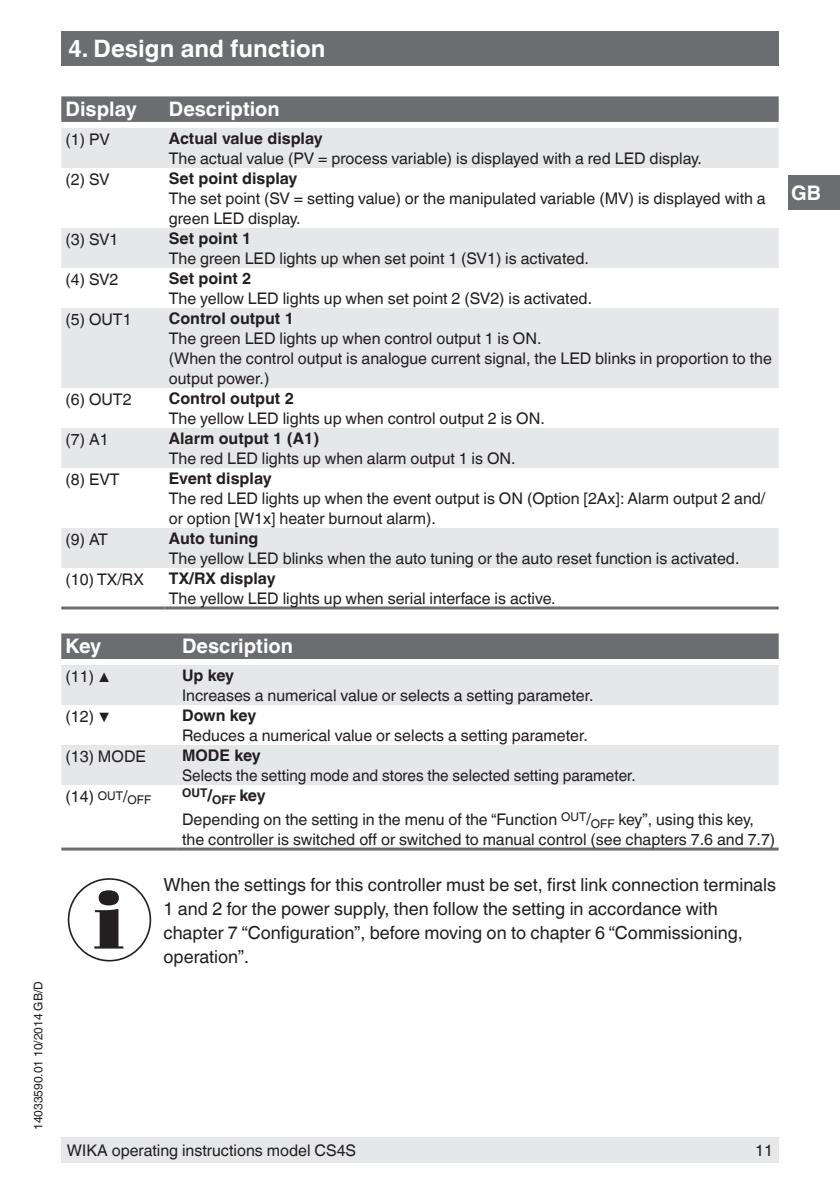
<style>
.page{position:relative;width:840px;height:1191px;background:#fff}
.page>*{position:absolute;margin:0;border:0;box-sizing:border-box;transform-origin:0 0}
.t1{font:700 24px "Helvetica World";color:#fff}
.t2{font:700 20px "Helvetica World";color:#fff}
.t3{font:18px/24px "Helvetica World";color:#231f20}
.t4{font:16px/20px "Helvetica World";color:#231f20}
.t5{font:700 16px "Helvetica World";color:#231f20}
.t6{font:16px "Helvetica World";color:#231f20;scale:.96 1}
.t7{font:12px "Helvetica World";color:#231f20}
.t8{font:700 12px "Helvetica World";color:#231f20}
.s1{font-size:16px}
</style>
<div class="page">
<div style="left:61px;top:31px;width:717px;height:34px;background:#6c6d70"></div>
<div style="left:61px;top:1137px;width:717px;height:25px;background:#e6e7e9"></div>
<div style="left:787px;top:176px;width:52px;height:34px;background:#6c6d70"></div>
<svg style="left:61px;top:96px;width:717px;height:26px;background:#6e6f72"></svg>
<svg style="left:61px;top:128px;width:717px;height:440px;fill:#e6e7e9"></svg>
<hr style="left:61px;top:606px;width:103px;height:3px;background:#6c6d70">
<hr style="left:164px;top:606px;width:614px;height:3px;background:#6c6d70">
<div style="left:61px;top:633px;width:717px;height:26px;background:#6c6d70"></div>
<div style="left:61px;top:665px;width:717px;height:40px;background:#e6e7e9"></div>
<div style="left:61px;top:745px;width:717px;height:40px;background:#e6e7e9"></div>
<hr style="left:61px;top:847px;width:117px;height:3px;background:#6c6d70">
<hr style="left:178px;top:847px;width:600px;height:3px;background:#6c6d70">
<svg style="left:94px;top:890px;width:29px;height:58px"></svg>
<div style="left:68px;top:878px;width:83px;height:83px;border:2px solid #231f20;border-radius:50%"></div>
<p class="t7" style="left:31px;top:1130px;width:150px;rotate:-90deg">14033590.01 10/2014 GB/D</p>
<h1 class="t1" style="left:68px;top:34px;width:259px">4. Design and function</h1>
<p class="t2" style="left:65px;top:98px;width:73px">Display</p>
<p class="t2" style="left:169px;top:98px;width:112px">Description</p>
<p class="t4" style="left:65px;top:130px;width:46px">(1) PV</p>
<p class="t5" style="left:169px;top:129px;width:155px">Actual value display</p>
<p class="t4" style="left:169px;top:148px;width:534px">The actual value (PV = process variable) is displayed with a red LED display.</p>
<p class="t4" style="left:65px;top:170px;width:45px">(2) SV</p>
<p class="t5" style="left:169px;top:169px;width:130px">Set point display</p>
<p class="t4" style="left:169px;top:188px;width:598px">The set point (SV = setting value) or the manipulated variable (MV) is displayed with a green LED display.</p>
<p class="t4" style="left:65px;top:229px;width:54px">(3) SV1</p>
<p class="t5" style="left:169px;top:229px;width:84px">Set point 1</p>
<p class="t4" style="left:169px;top:248px;width:421px">The green LED lights up when set point 1 (SV1) is activated.</p>
<p class="t4" style="left:65px;top:269px;width:54px">(4) SV2</p>
<p class="t5" style="left:169px;top:269px;width:84px">Set point 2</p>
<p class="t4" style="left:169px;top:288px;width:424px">The yellow LED lights up when set point 2 (SV2) is activated.</p>
<p class="t4" style="left:65px;top:309px;width:67px">(5) OUT1</p>
<p class="t5" style="left:169px;top:309px;width:126px">Control output 1</p>
<p class="t4" style="left:169px;top:328px;width:604px">The green LED lights up when control output 1 is ON.<br>(When the control output is analogue current signal, the LED blinks in proportion to the output power.)</p>
<p class="t4" style="left:65px;top:389px;width:67px">(6) OUT2</p>
<p class="t5" style="left:169px;top:389px;width:126px">Control output 2</p>
<p class="t4" style="left:169px;top:408px;width:377px">The yellow LED lights up when control output 2 is ON.</p>
<p class="t4" style="left:65px;top:429px;width:45px">(7) A1</p>
<p class="t5" style="left:169px;top:429px;width:152px">Alarm output 1 (A1)</p>
<p class="t4" style="left:169px;top:448px;width:348px">The red LED lights up when alarm output 1 is ON.</p>
<p class="t4" style="left:65px;top:469px;width:56px">(8) EVT</p>
<p class="t5" style="left:169px;top:469px;width:104px">Event display</p>
<p class="t4" style="left:169px;top:488px;width:597px">The red LED lights up when the event output is ON (Option [2Ax]: Alarm output 2 and/ or option [W1x] heater burnout alarm).</p>
<p class="t4" style="left:65px;top:529px;width:44px">(9) AT</p>
<p class="t5" style="left:169px;top:529px;width:91px">Auto tuning</p>
<p class="t4" style="left:169px;top:548px;width:572px">The yellow LED blinks when the auto tuning or the auto reset function is activated.</p>
<p class="t4" style="left:65px;top:569px;width:80px">(10) TX/RX</p>
<p class="t5" style="left:169px;top:569px;width:108px">TX/RX display</p>
<p class="t4" style="left:169px;top:588px;width:388px">The yellow LED lights up when serial interface is active.</p>
<p class="t2" style="left:65px;top:635px;width:37px">Key</p>
<p class="t2" style="left:182px;top:635px;width:112px">Description</p>
<p class="t4" style="left:65px;top:666px;width:47px">(11) ▲</p>
<p class="t5" style="left:182px;top:666px;width:54px">Up key</p>
<p class="t4" style="left:182px;top:685px;width:413px">Increases a numerical value or selects a setting parameter.</p>
<p class="t4" style="left:65px;top:706px;width:47px">(12) ▼</p>
<p class="t5" style="left:182px;top:706px;width:76px">Down key</p>
<p class="t4" style="left:182px;top:725px;width:407px">Reduces a numerical value or selects a setting parameter.</p>
<p class="t4" style="left:65px;top:746px;width:82px">(13) MODE</p>
<p class="t5" style="left:182px;top:746px;width:80px">MODE key</p>
<p class="t6" style="left:182px;top:766px;width:473px">Selects the setting mode and stores the selected setting parameter.</p>
<p class="t7" style="left:65px;top:791px;width:87px"><span class="s1">(14)</span> OUT<span class="s1">/</span>OFF</p>
<p class="t8" style="left:182px;top:789px;width:85px">OUT<span class="s1">/</span>OFF <span class="s1">key</span></p>
<p class="t4" style="left:182px;top:809px;width:594px">Depending on the setting in the menu of the “Function <sup>OUT</sup>/<sub>OFF</sub> key”, using this key, the controller is switched off or switched to manual control (see chapters 7.6 and 7.7)</p>
<p class="t3" style="left:163px;top:872px;width:614px">When the settings for this controller must be set, first link connection terminals 1 and 2 for the power supply, then follow the setting in accordance with chapter 7 “Configuration”, before moving on to chapter 6 “Commissioning, operation”.</p>
<p class="t2" style="left:790px;top:181px;width:31px">GB</p>
<p class="t4" style="left:67px;top:1140px;width:290px">WIKA operating instructions model CS4S</p>
<p class="t4" style="left:754px;top:1140px;width:19px">11</p>
</div>
